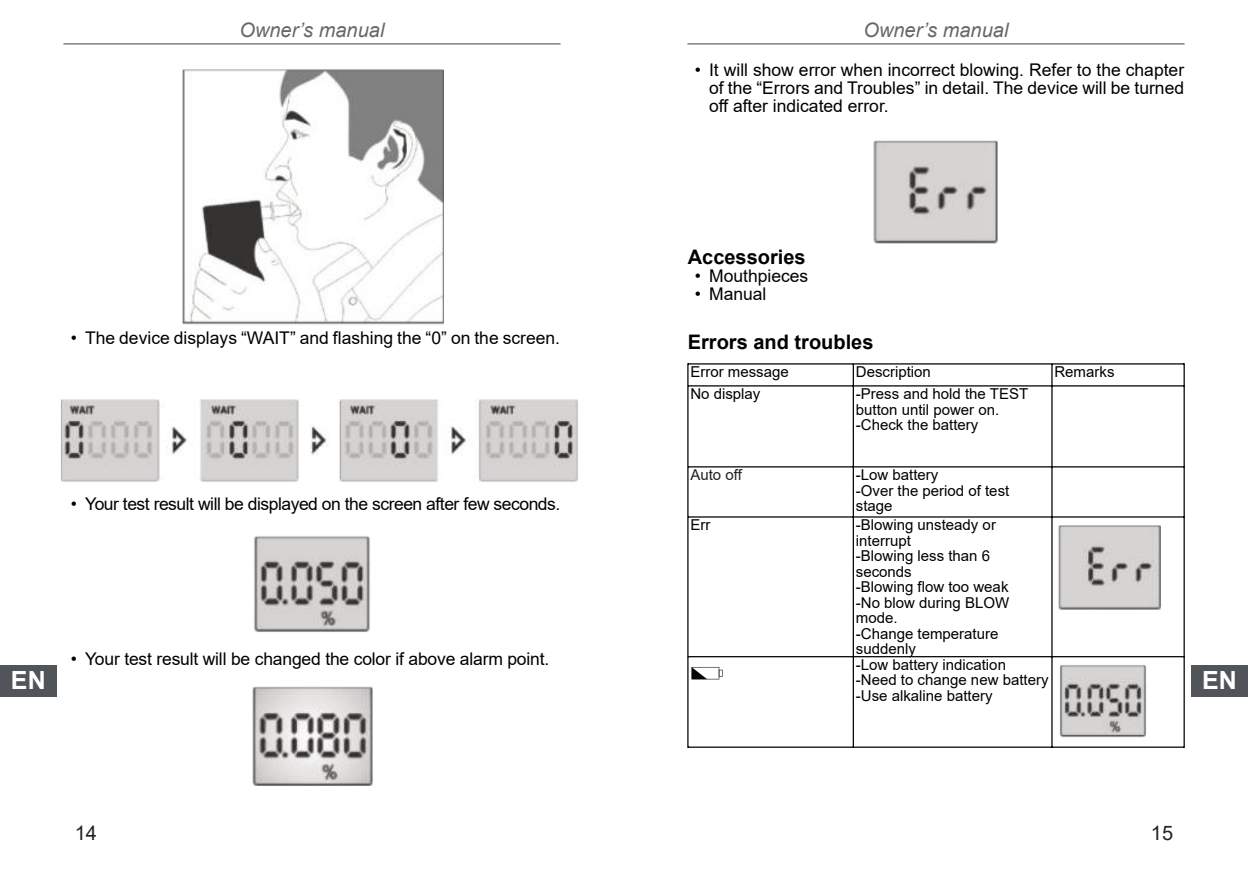
<style>
.page{position:relative;width:1248px;height:879px;background:#fff}
.page>*{position:absolute;margin:0;border:0;box-sizing:border-box;transform-origin:0 0}
.t1{font:700 25px "Arial";color:#fff}
.t2{font:700 20px "Arial";color:#000}
.t3{font:italic 20px "Arial";color:#65696c}
.t4{font:20px "Arial";color:#231f20}
.t5{font:17.5px/18px "Arial";color:#000;text-align:justify}
.t6{font:17.5px "Arial";letter-spacing:-.025em;color:#000}
.t7{font:15px/15.5px "Arial";color:#000}
.t8{font:15px "Arial";color:#231f20}
</style>
<div class="page">
<hr style="left:687px;top:43px;width:496px;height:1px;background:#65696c">
<hr style="left:64px;top:43px;width:496px;height:1px;background:#65696c">
<div style="left:1191px;top:665px;width:56px;height:31px;background:#515458"></div>
<div style="left:0;top:665px;width:57px;height:31px;background:#515458"></div>
<img style="left:182px;top:69px;width:262px;height:256px">
<img style="left:61px;top:399px;width:517px;height:83px">
<img style="left:254px;top:536px;width:116px;height:96px">
<img style="left:252px;top:686px;width:121px;height:100px">
<img style="left:873px;top:140px;width:125px;height:104px">
<hr style="left:687px;top:363px;width:1px;height:385px;background:#000">
<hr style="left:1183px;top:363px;width:1px;height:385px;background:#000">
<hr style="left:852px;top:364px;width:1px;height:383px;background:#000">
<hr style="left:1051px;top:364px;width:1px;height:383px;background:#000">
<hr style="left:688px;top:363px;width:495px;height:1px;background:#000">
<hr style="left:688px;top:385px;width:495px;height:1px;background:#000">
<hr style="left:688px;top:466px;width:495px;height:1px;background:#000">
<hr style="left:688px;top:516px;width:495px;height:1px;background:#000">
<hr style="left:688px;top:656px;width:495px;height:1px;background:#000">
<hr style="left:688px;top:746px;width:495px;height:2px;background:#000">
<img style="left:1058px;top:525px;width:103px;height:85px">
<img style="left:1059px;top:665px;width:87px;height:73px">
<svg style="left:691px;top:667px;width:31px;height:12px"></svg>
<h2 class="t3" style="left:239px;top:22px;width:146px">Owner’s manual</h2>
<h2 class="t3" style="left:863px;top:22px;width:146px">Owner’s manual</h2>
<p class="t5" style="left:709px;top:63px;width:476px;text-indent:-14px">• It will show error when incorrect blowing. Refer to the chapter of the “Errors and Troubles” in detail. The device will be turned off after indicated error.</p>
<p class="t5" style="left:71px;top:330px;width:490px">• The device displays “WAIT” and flashing the “0” on the screen.</p>
<h2 class="t2" style="left:687px;top:249px;width:119px">Accessories</h2>
<p class="t5" style="left:694px;top:269px;width:115px">• Mouthpieces</p>
<p class="t5" style="left:694px;top:287px;width:73px">• Manual</p>
<h2 class="t2" style="left:687px;top:335px;width:187px">Errors and troubles</h2>
<p class="t7" style="left:690px;top:365px;width:100px">Error message</p>
<p class="t7" style="left:855px;top:365px;width:77px">Description</p>
<p class="t7" style="left:1054px;top:365px;width:62px">Remarks</p>
<p class="t7" style="left:690px;top:387px;width:72px">No display</p>
<p class="t7" style="left:855px;top:387px;width:174px">-Press and hold the TEST button until power on. -Check the battery</p>
<p class="t8" style="left:690px;top:469px;width:53px">Auto off</p>
<p class="t7" style="left:855px;top:468px;width:155px">-Low battery<br>-Over the period of test stage</p>
<p class="t7" style="left:690px;top:518px;width:21px">Err</p>
<p class="t7" style="left:855px;top:518px;width:194px">-Blowing unsteady or interrupt<br>-Blowing less than 6 seconds<br>-Blowing flow too weak<br>-No blow during BLOW mode.<br>-Change temperature suddenly<br>-Low battery indication -Need to change new battery -Use alkaline battery</p>
<p class="t6" style="left:71px;top:497px;width:491px">• Your test result will be displayed on the screen after few seconds.</p>
<p class="t5" style="left:71px;top:651px;width:480px">• Your test result will be changed the color if above alarm point.</p>
<h1 class="t1" style="left:11px;top:671px;width:36px">EN</h1>
<h1 class="t1" style="left:1202px;top:671px;width:36px">EN</h1>
<h2 class="t4" style="left:75px;top:825px;width:24px">14</h2>
<h2 class="t4" style="left:1150px;top:825px;width:24px">15</h2>
</div>
